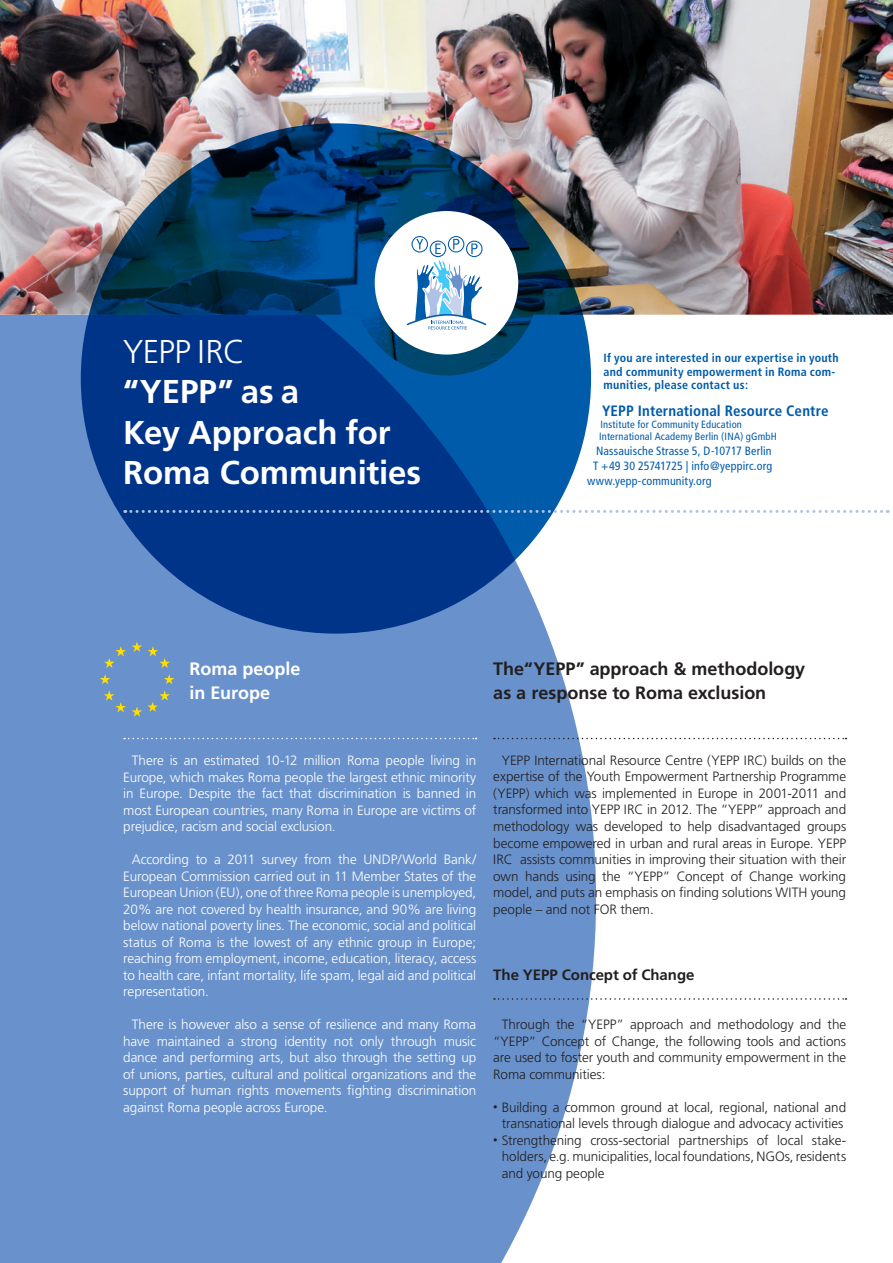
<style>
.page{position:relative;width:893px;height:1263px;background:#fff}
.page>*{position:absolute;margin:0;border:0;box-sizing:border-box;transform-origin:0 0}
.t1{font:700 33px "Frutiger";letter-spacing:-.005em;color:#fff}
.t2{font:300 33px "Frutiger";letter-spacing:-.02em;color:#fff}
.Body_title{font:700 18px "Frutiger";color:#231f20}
.Body_title-2{font:700 18px "Frutiger";color:#fff}
.t3{font:700 condensed 15px "Frutiger";letter-spacing:.01em;color:#005bab}
.Body_title-3{font:700 15px "Frutiger";letter-spacing:-.005em;color:#231f20}
.Body_title-4{font:300 13.5px/16.5px "Frutiger";letter-spacing:-.01em;color:#fff;text-align:justify}
.Body_title-5{font:300 13.5px/16.5px "Frutiger";letter-spacing:-.005em;color:#231f20;text-align:justify}
.Body_bullet_points{font:300 13.5px/16.5px "Frutiger";letter-spacing:-.01em;color:#231f20;text-align:center}
.t4{font:700 condensed 12px/13.5px "Frutiger";letter-spacing:.015em;color:#005bab}
.t5{font:condensed 12px "Frutiger";letter-spacing:.01em;color:#005bab}
.t6{font:condensed 10.5px "Frutiger";letter-spacing:.015em;color:#005bab}
.s1{font-size:9px}
</style>
<div class="page">
<div style="left:0;top:375px;width:596px;height:888px;background:#6992cc"></div>
<img style="left:0;top:0;width:893px;height:375px">
<svg style="left:81px;top:123px;width:510px;height:511px;background:#003b81"></svg>
<div style="left:375px;top:211px;width:143px;height:144px;background:#fff;border-radius:50%"></div>
<svg style="left:406px;top:236px;width:81px;height:94px"></svg>
<svg style="left:125px;top:510px;width:763px;height:3px"></svg>
<svg style="left:124px;top:738px;width:352px;height:1px"></svg>
<svg style="left:132px;top:642px;width:10px;height:10px"></svg>
<svg style="left:148px;top:646px;width:22px;height:22px"></svg>
<svg style="left:104px;top:646px;width:22px;height:22px"></svg>
<svg style="left:164px;top:674px;width:10px;height:10px"></svg>
<svg style="left:100px;top:674px;width:10px;height:10px"></svg>
<svg style="left:132px;top:690px;width:38px;height:27px"></svg>
<svg style="left:104px;top:690px;width:22px;height:22px"></svg>
<svg style="left:494px;top:738px;width:352px;height:1px"></svg>
<svg style="left:494px;top:998px;width:352px;height:2px"></svg>
<p class="t2" style="left:123px;top:333px;width:123px">YEPP IRC</p>
<p class="t1" style="left:123px;top:372px;width:177px">“YEPP” as a</p>
<p class="t1" style="left:123px;top:413px;width:269px">Key Approach for</p>
<p class="t1" style="left:123px;top:453px;width:299px">Roma Communities</p>
<p class="t4" style="left:604px;top:351px;width:237px">If you are interested in our expertise in youth and community empowerment in Roma com&shy;munities, please contact us:</p>
<p class="t3" style="left:602px;top:402px;width:228px">YEPP International Resource Centre</p>
<p class="t6" style="left:601px;top:418px;width:143px">Institute for Community Education</p>
<p class="t6" style="left:599px;top:430px;width:179px">International Academy Berlin (INA) gGmbH</p>
<p class="t5" style="left:596px;top:444px;width:177px">Nassauische Strasse 5, D-10717 Berlin</p>
<p class="t5" style="left:593px;top:459px;width:181px">T +49 30 25741725 | info@yeppirc.org</p>
<p class="t5" style="left:587px;top:474px;width:126px">www.yepp-community.org</p>
<p class="Body_title-2" style="left:190px;top:658px;width:112px">Roma people</p>
<p class="Body_title-2" style="left:190px;top:682px;width:82px">in Europe</p>
<p class="Body_title" style="left:493px;top:658px;width:313px">The“YEPP” approach &amp; methodology</p>
<p class="Body_title" style="left:493px;top:682px;width:274px">as a response to Roma exclusion</p>
<p class="Body_title-4" style="left:123px;top:752px;width:354px;text-indent:9px">There is an estimated 10-12 million Roma people living in Europe, which makes Roma people the largest ethnic minority in Europe. Despite the fact that discrimination is banned in most European countries, many Roma in Europe are victims of prejudice, racism and social exclusion.</p>
<p class="Body_title-4" style="left:123px;top:851px;width:354px;text-indent:9px">According to a 2011 survey from the UNDP/World Bank/ European Commission carried out in 11 Member States of the European Union (EU), one of three Roma people is unemployed, 20% are not covered by health insurance, and 90% are living below national poverty lines. The economic, social and political status of Roma is the lowest of any ethnic group in Europe; reaching from employment, income, education, literacy, access to health care, infant mortality, life spam, legal aid and political representation.</p>
<p class="Body_title-4" style="left:123px;top:1016px;width:354px;text-indent:9px">There is however also a sense of resilience and many Roma have maintained a strong identity not only through music dance and performing arts, but also through the setting up of unions, parties, cultural and political organizations and the support of human rights movements fighting discrimination against Roma people across Europe.</p>
<p class="Body_title-5" style="left:493px;top:752px;width:354px;text-indent:9px">YEPP International Resource Centre (YEPP IRC) builds on the expertise of the Youth Empowerment Partnership Programme (YEPP) which was implemented in Europe in 2001-2011 and transformed into YEPP IRC in 2012. The “YEPP” approach and methodology was developed to help disadvantaged groups become empowered in urban and rural areas in Europe. YEPP IRC assists communities in improving their situation with their own hands using the “YEPP” Concept of Change working model, and puts an emphasis on finding solutions WITH young people – and not FOR them.</p>
<p class="Body_title-3" style="left:493px;top:965px;width:203px">The YEPP Concept of Change</p>
<p class="Body_title-5" style="left:493px;top:1016px;width:354px;text-indent:9px">Through the “YEPP” approach and methodology and the “YEPP” Concept of Change, the following tools and actions are used to foster youth and community empowerment in the Roma communities:</p>
<p class="Body_bullet_points" style="left:493px;top:1098px;width:354px"><span class="s1">•</span> Building a common ground at local, regional, national and transnational levels through dialogue and advocacy activities</p>
<p class="Body_bullet_points" style="left:502px;top:1131px;width:346px;text-align:justify;text-indent:-9px"><span class="s1">•</span> Strengthening cross-sectorial partnerships of local stake&shy;holders, e.g. municipalities, local foundations, NGOs, residents and young people</p>
</div>
